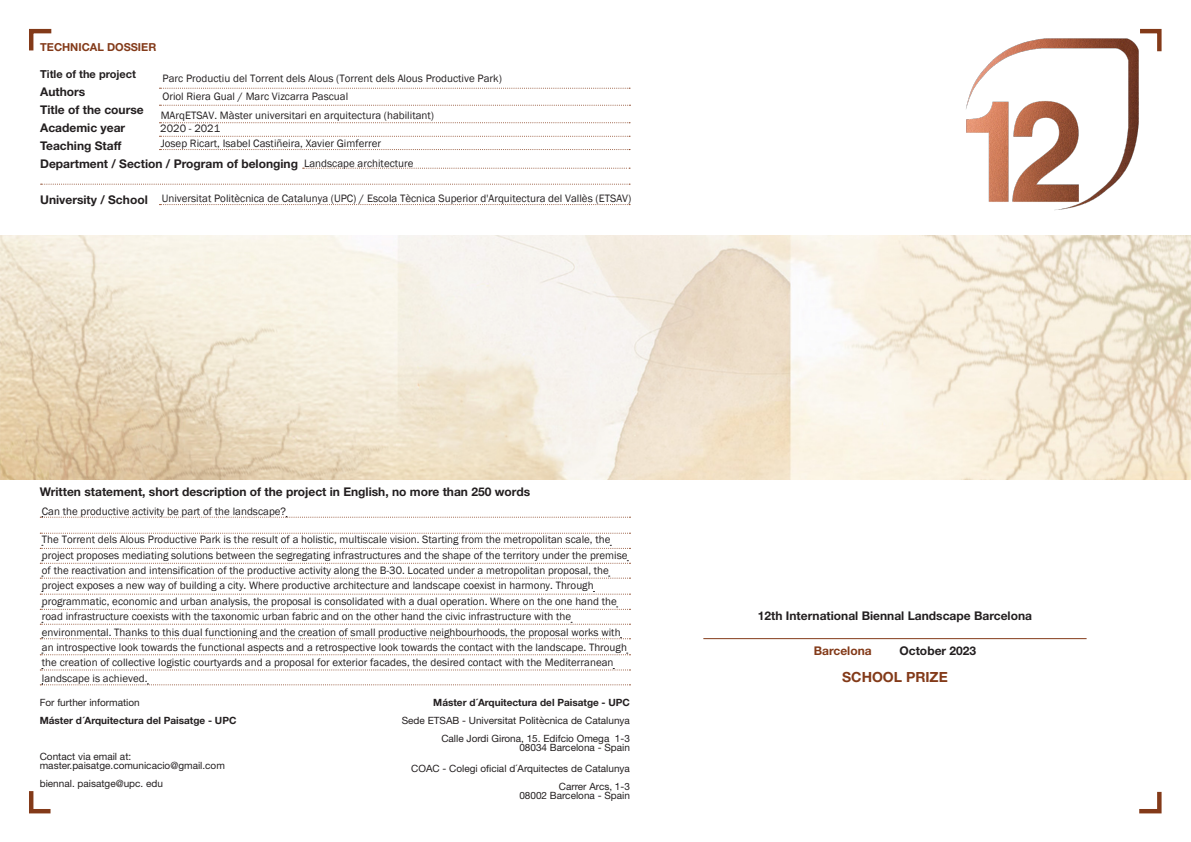
<style>
.page{position:relative;width:1191px;height:842px;background:#fff}
.page>*{position:absolute;margin:0;border:0;box-sizing:border-box;transform-origin:0 0}
.t1{font:700 14px "Helvetica Neue";color:#833a19}
.t2{font:700 12px "Helvetica Neue";color:#231f20}
.t3{font:700 12px "Helvetica Neue";color:#833a19}
.t4{font:11px/15.4px "Franklin Gothic";color:#231f20}
.t5{font:11px/18.3px "Franklin Gothic";color:#231f20}
.t6{font:700 11px "Helvetica Neue";color:#231f20}
.t7{font:700 11px "Helvetica Neue";color:#833a19}
.t8{font:10px "Helvetica Neue";color:#231f20}
.t9{font:700 10px "Helvetica Neue";color:#231f20}
.s1{font-style:inherit}
</style>
<div class="page">
<svg style="left:29px;top:28px;width:23px;height:23px"></svg>
<svg style="left:29px;top:791px;width:22px;height:23px"></svg>
<svg style="left:1139px;top:791px;width:23px;height:23px"></svg>
<svg style="left:1140px;top:28px;width:22px;height:24px"></svg>
<img style="left:0;top:235px;width:1191px;height:244px">
<svg style="left:159px;top:88px;width:471px;height:1px"></svg>
<hr style="left:703px;top:638px;width:383px;height:1px;background:#833a19">
<svg style="left:40px;top:533px;width:590px;height:1px"></svg>
<svg style="left:159px;top:105px;width:471px;height:1px"></svg>
<svg style="left:159px;top:122px;width:471px;height:1px"></svg>
<svg style="left:159px;top:136px;width:471px;height:1px"></svg>
<svg style="left:159px;top:149px;width:471px;height:1px"></svg>
<svg style="left:159px;top:204px;width:471px;height:1px"></svg>
<svg style="left:303px;top:168px;width:327px;height:1px"></svg>
<svg style="left:41px;top:184px;width:589px;height:1px"></svg>
<img style="left:966px;top:32px;width:184px;height:179px">
<svg style="left:40px;top:684px;width:590px;height:1px"></svg>
<svg style="left:40px;top:668px;width:590px;height:2px"></svg>
<svg style="left:40px;top:652px;width:590px;height:3px"></svg>
<svg style="left:40px;top:637px;width:590px;height:2px"></svg>
<svg style="left:40px;top:622px;width:590px;height:3px"></svg>
<svg style="left:40px;top:606px;width:590px;height:4px"></svg>
<svg style="left:40px;top:591px;width:590px;height:4px"></svg>
<svg style="left:40px;top:575px;width:590px;height:4px"></svg>
<svg style="left:40px;top:560px;width:590px;height:4px"></svg>
<svg style="left:40px;top:545px;width:590px;height:4px"></svg>
<svg style="left:40px;top:516px;width:590px;height:2px"></svg>
<p class="t7" style="left:40px;top:41px;width:118px">TECHNICAL DOSSIER</p>
<p class="t6" style="left:40px;top:68px;width:97px">Title of the project</p>
<p class="t2" style="left:40px;top:85px;width:47px">Authors</p>
<p class="t2" style="left:40px;top:103px;width:105px">Title of the course</p>
<p class="t2" style="left:40px;top:121px;width:87px">Academic year</p>
<p class="t2" style="left:40px;top:139px;width:83px">Teaching Staff</p>
<p class="t2" style="left:40px;top:157px;width:259px">Department / Section / Program of belonging</p>
<p class="t2" style="left:40px;top:193px;width:109px">University / School</p>
<p class="t4" style="left:162px;top:71px;width:341px">Parc Productiu del Torrent dels Alous (Torrent dels Alous Productive Park)</p>
<p class="t5" style="left:161px;top:88px;width:275px">Oriol Riera Gual / Marc Vizcarra Pascual<br>MArqETSAV. Màster universitari en arquitectura (habilitant)</p>
<p class="t4" style="left:160px;top:121px;width:222px;line-height:15px">2020 - 2021<br>Josep Ricart, Isabel Castiñeira, Xavier Gimferrer</p>
<p class="t4" style="left:304px;top:156px;width:111px">Landscape architecture</p>
<p class="t4" style="left:162px;top:191px;width:471px"><span class="s1">Universitat Politècnica de Catalunya (UPC) /</span> Escola Tècnica Superior d'Arquitectura del Vallès (ETSAV)</p>
<p class="t2" style="left:40px;top:485px;width:492px">Written statement, short description of the project in English, no more than 250 words</p>
<p class="t4" style="left:42px;top:503px;width:246px">Can the productive activity be part of the landscape?</p>
<p class="t4" style="left:42px;top:532px;width:587px">The Torrent dels Alous Productive Park is the result of a holistic, multiscale vision. Starting from the metropolitan scale, the project proposes mediating solutions between the segregating infrastructures and the shape of the territory under the premise of the reactivation and intensification of the productive activity along the B-30. Located under a metropolitan proposal, the project exposes a new way of building a city. Where productive architecture and landscape coexist in harmony. Through programmatic, economic and urban analysis, the proposal is consolidated with a dual operation. Where on the one hand the road infrastructure coexists with the taxonomic urban fabric and on the other hand the civic infrastructure with the environmental. Thanks to this dual functioning and the creation of small productive neighbourhoods, the proposal works with an introspective look towards the functional aspects and a retrospective look towards the contact with the landscape. Through the creation of collective logistic courtyards and a proposal for exterior facades, the desired contact with the Mediterranean landscape is achieved.</p>
<p class="t8" style="left:40px;top:696px;width:102px">For further information</p>
<p class="t9" style="left:40px;top:714px;width:198px">Máster d´Arquitectura del Paisatge - UPC</p>
<p class="t8" style="left:40px;top:750px;width:93px">Contact via email at:</p>
<p class="t8" style="left:40px;top:759px;width:187px">master.paisatge.comunicacio@gmail.com</p>
<p class="t8" style="left:40px;top:777px;width:125px">biennal. paisatge@upc. edu</p>
<p class="t9" style="left:433px;top:696px;width:198px">Máster d´Arquitectura del Paisatge - UPC</p>
<p class="t8" style="left:402px;top:714px;width:230px">Sede ETSAB - Universitat Politècnica de Catalunya</p>
<p class="t8" style="left:441px;top:732px;width:190px">Calle Jordi Girona, 15. Edifcio Omega 1-3</p>
<p class="t8" style="left:519px;top:741px;width:112px">08034 Barcelona - Spain</p>
<p class="t8" style="left:411px;top:762px;width:220px">COAC - Colegi oficial d´Arquitectes de Catalunya</p>
<p class="t8" style="left:559px;top:780px;width:73px">Carrer Arcs, 1-3</p>
<p class="t8" style="left:519px;top:789px;width:112px">08002 Barcelona - Spain</p>
<p class="t2" style="left:758px;top:608px;width:275px">12th International Biennal Landscape Barcelona</p>
<p class="t3" style="left:813px;top:644px;width:59px">Barcelona</p>
<p class="t2" style="left:899px;top:644px;width:78px">October 2023</p>
<p class="t1" style="left:842px;top:669px;width:107px">SCHOOL PRIZE</p>
</div>
